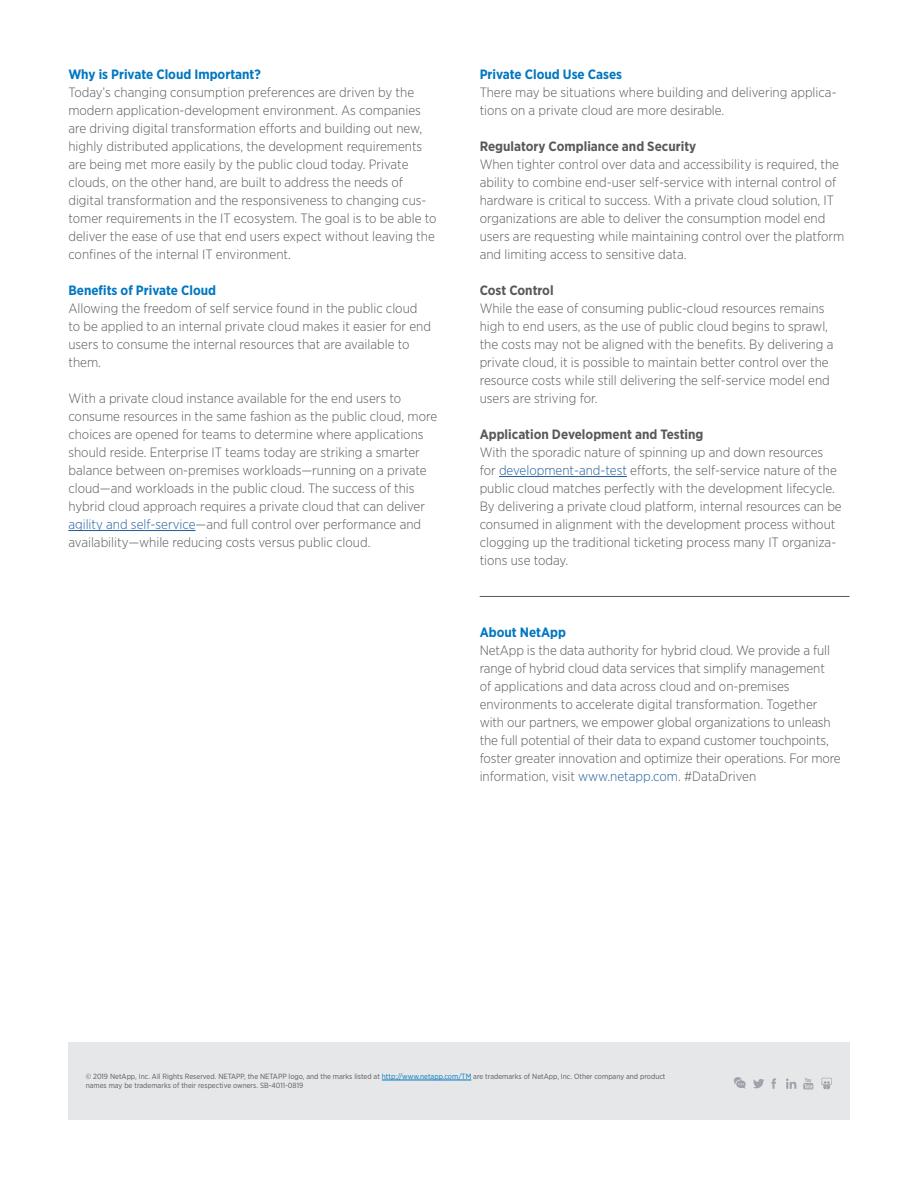
<style>
.page{position:relative;width:918px;height:1188px;background:#fff}
.page>*{position:absolute;margin:0;border:0;box-sizing:border-box;transform-origin:0 0}
.t1{font:300 13.5px/18px "Gotham Narrow";color:#58595b}
.t2{font:700 13.5px "Gotham Narrow";color:#0077c1}
.t3{font:700 13.5px "Gotham Narrow";color:#58595b}
.t4{font:7.5px/9px "Gotham Narrow";color:#58595b}
.s1{color:#215e9e}
.s2{color:#0077c1}
</style>
<div class="page">
<div style="left:68px;top:1042px;width:782px;height:78px;background:#e6e7e8"></div>
<svg style="left:803px;top:1078px;width:10px;height:11px"></svg>
<svg style="left:771px;top:1078px;width:5px;height:11px"></svg>
<svg style="left:786px;top:1078px;width:10px;height:11px"></svg>
<svg style="left:753px;top:1079px;width:11px;height:9px"></svg>
<svg style="left:821px;top:1078px;width:12px;height:12px"></svg>
<svg style="left:734px;top:1077px;width:12px;height:12px"></svg>
<hr style="left:499px;top:476px;width:128px;height:1px;background:#215e9e">
<hr style="left:480px;top:596px;width:370px;height:1px;background:#58595b">
<hr style="left:68px;top:530px;width:128px;height:1px;background:#215e9e">
<hr style="left:382px;top:1080px;width:89px;height:1px;background:#0077c1">
<p class="t2" style="left:68px;top:66px;width:194px">Why is Private Cloud Important?</p>
<p class="t1" style="left:68px;top:83px;width:370px">Today’s changing consumption preferences are driven by the modern application-development environment. As companies are driving digital transformation efforts and building out new, highly distributed applications, the development requirements are being met more easily by the public cloud today. Private clouds, on the other hand, are built to address the needs of digital transformation and the responsiveness to changing cus&shy;tomer requirements in the IT ecosystem. The goal is to be able to deliver the ease of use that end users expect without leaving the confines of the internal IT environment.</p>
<p class="t2" style="left:68px;top:282px;width:149px">Benefits of Private Cloud</p>
<p class="t1" style="left:68px;top:299px;width:364px">Allowing the freedom of self service found in the public cloud to be applied to an internal private cloud makes it easier for end users to consume the internal resources that are available to them.</p>
<p class="t1" style="left:68px;top:389px;width:370px">With a private cloud instance available for the end users to consume resources in the same fashion as the public cloud, more choices are opened for teams to determine where applications should reside. Enterprise IT teams today are striking a smarter balance between on-premises workloads—running on a private cloud—and workloads in the public cloud. The success of this hybrid cloud approach requires a private cloud that can deliver <span class="s1">agility and self-service</span>—and full control over performance and availability—while reducing costs versus public cloud.</p>
<p class="t2" style="left:480px;top:66px;width:144px">Private Cloud Use Cases</p>
<p class="t1" style="left:480px;top:83px;width:358px">There may be situations where building and delivering applica&shy;tions on a private cloud are more desirable.</p>
<p class="t3" style="left:480px;top:138px;width:218px">Regulatory Compliance and Security</p>
<p class="t1" style="left:480px;top:155px;width:366px">When tighter control over data and accessibility is required, the ability to combine end-user self-service with internal control of hardware is critical to success. With a private cloud solution, IT organizations are able to deliver the consumption model end users are requesting while maintaining control over the platform and limiting access to sensitive data.</p>
<p class="t3" style="left:480px;top:282px;width:76px">Cost Control</p>
<p class="t1" style="left:480px;top:299px;width:355px">While the ease of consuming public-cloud resources remains high to end users, as the use of public cloud begins to sprawl, the costs may not be aligned with the benefits. By delivering a private cloud, it is possible to maintain better control over the resource costs while still delivering the self-service model end users are striving for.</p>
<p class="t3" style="left:480px;top:426px;width:225px">Application Development and Testing</p>
<p class="t1" style="left:480px;top:443px;width:364px">With the sporadic nature of spinning up and down resources for <span class="s1">development-and-test</span> efforts, the self-service nature of the public cloud matches perfectly with the development lifecycle.<br>By delivering a private cloud platform, internal resources can be consumed in alignment with the development process without clogging up the traditional ticketing process many IT organiza&shy;tions use today.</p>
<p class="t2" style="left:480px;top:624px;width:88px">About NetApp</p>
<p class="t1" style="left:480px;top:641px;width:363px">NetApp is the data authority for hybrid cloud. We provide a full range of hybrid cloud data services that simplify management<br>of applications and data across cloud and on-premises environments to accelerate digital transformation. Together with our partners, we empower global organizations to unleash the full potential of their data to expand customer touchpoints, foster greater innovation and optimize their operations. For more information, visit <span class="s1">www.netapp.com</span>. #DataDriven</p>
<p class="t4" style="left:86px;top:1072px;width:581px">© 2019 NetApp, Inc. All Rights Reserved. NETAPP, the NETAPP logo, and the marks listed at <span class="s2">http://www.netapp.com/TM</span> are trademarks of NetApp, Inc. Other company and product names may be trademarks of their respective owners. SB-4011-0819</p>
</div>
